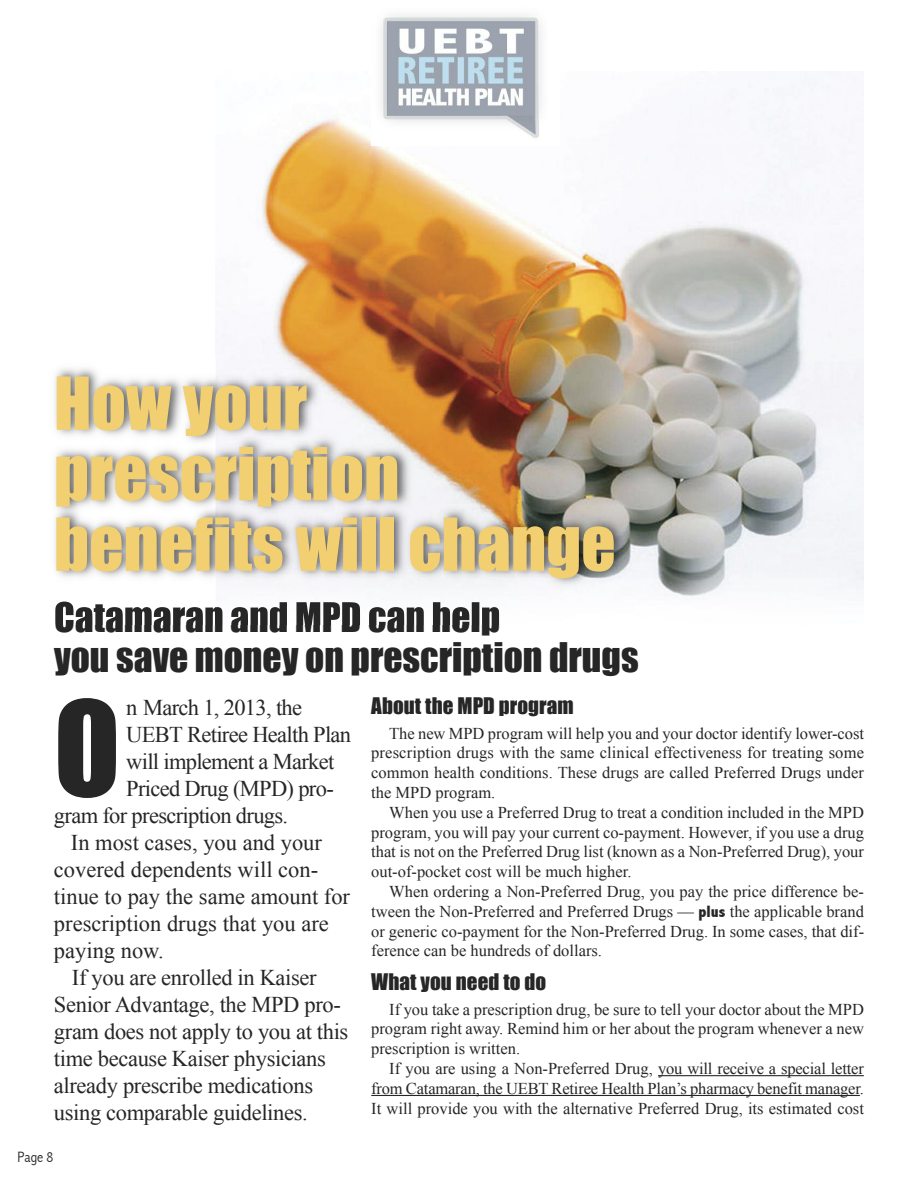
<style>
.page{position:relative;width:918px;height:1188px;background:#fff}
.page>*{position:absolute;margin:0;border:0;box-sizing:border-box;transform-origin:0 0}
.t1{font:121.35px "Impact";color:#272627}
.t2{font:67.5px/70.5px "Impact";color:#f2cf71}
.t3{font:37.5px/40.5px "Impact";color:#272627}
.t4{font:22.5px "Times New Roman";letter-spacing:-.015em;color:#272627}
.t5{font:21px "Impact";letter-spacing:.005em;color:#272627}
.t6{font:16.5px/19.8px "Times New Roman";color:#272627;text-align:justify}
.t7{font:300 condensed 15px "Abadi";color:#272627}
.s1{font-family:"Abadi";font-weight:800;font-stretch:condensed}
</style>
<div class="page">
<img style="left:215px;top:80px;width:649px;height:545px">
<img style="left:371px;top:14px;width:189px;height:132px">
<img style="left:55px;top:356px;width:786px;height:268px">
<img style="left:55px;top:602px;width:116px;height:22px">
<hr style="left:658px;top:1075px;width:206px;height:1px;background:#272627">
<hr style="left:371px;top:1095px;width:489px;height:1px;background:#272627">
<h2 class="t2" style="left:54px;top:368px;width:563px">How your prescription benefits will change</h2>
<h3 class="t3" style="left:54px;top:597px;width:586px">Catamaran and MPD can help<br>you save money on prescription drugs</h3>
<h1 class="t1" style="left:54px;top:674px;width:68px">O</h1>
<h3 class="t4" style="left:126px;top:695px;width:177px">n March 1, 2013, the</h3>
<h3 class="t4" style="left:126px;top:722px;width:227px">UEBT Retiree Health Plan</h3>
<h3 class="t4" style="left:126px;top:749px;width:210px">will implement a Market</h3>
<h3 class="t4" style="left:126px;top:776px;width:209px">Priced Drug (MPD) pro-</h3>
<h3 class="t4" style="left:54px;top:803px;width:236px">gram for prescription drugs.</h3>
<h3 class="t4" style="left:71px;top:830px;width:253px">In most cases, you and your</h3>
<h3 class="t4" style="left:54px;top:857px;width:266px">covered dependents will con-</h3>
<h3 class="t4" style="left:54px;top:884px;width:298px">tinue to pay the same amount for</h3>
<h3 class="t4" style="left:54px;top:911px;width:276px">prescription drugs that you are</h3>
<h3 class="t4" style="left:54px;top:938px;width:111px">paying now.</h3>
<h3 class="t4" style="left:72px;top:965px;width:246px">If you are enrolled in Kaiser</h3>
<h3 class="t4" style="left:54px;top:992px;width:289px">Senior Advantage, the MPD pro-</h3>
<h3 class="t4" style="left:54px;top:1019px;width:296px">gram does not apply to you at this</h3>
<h3 class="t4" style="left:54px;top:1046px;width:273px">time because Kaiser physicians</h3>
<h3 class="t4" style="left:54px;top:1073px;width:261px">already prescribe medications</h3>
<h3 class="t4" style="left:54px;top:1100px;width:255px">using comparable guidelines.</h3>
<p class="t7" style="left:18px;top:1149px;width:37px">Page 8</p>
<p class="t5" style="left:371px;top:693px;width:204px">About the MPD program</p>
<p class="t6" style="left:371px;top:723px;width:494px;text-indent:18px">The new MPD program will help you and your doctor identify lower-cost prescription drugs with the same clinical effectiveness for treating some common health conditions. These drugs are called Preferred Drugs under the MPD program.</p>
<p class="t6" style="left:371px;top:802px;width:494px;text-indent:18px">When you use a Preferred Drug to treat a condition included in the MPD program, you will pay your current co-payment. However, if you use a drug that is not on the Preferred Drug list (known as a Non-Preferred Drug), your out-of-pocket cost will be much higher.</p>
<p class="t6" style="left:371px;top:881px;width:495px;text-indent:18px">When ordering a Non-Preferred Drug, you pay the price difference be&shy;tween the Non-Preferred and Preferred Drugs — <span class="s1">plus</span> the applicable brand or generic co-payment for the Non-Preferred Drug. In some cases, that dif&shy;ference can be hundreds of dollars.</p>
<p class="t5" style="left:371px;top:969px;width:177px">What you need to do</p>
<p class="t6" style="left:371px;top:999px;width:494px;text-indent:18px">If you take a prescription drug, be sure to tell your doctor about the MPD program right away. Remind him or her about the program whenever a new prescription is written.</p>
<p class="t6" style="left:371px;top:1059px;width:494px;text-indent:18px">If you are using a Non-Preferred Drug, you will receive a special letter from Catamaran, the UEBT Retiree Health Plan’s pharmacy benefit manager.<br>It will provide you with the alternative Preferred Drug, its estimated cost</p>
</div>
